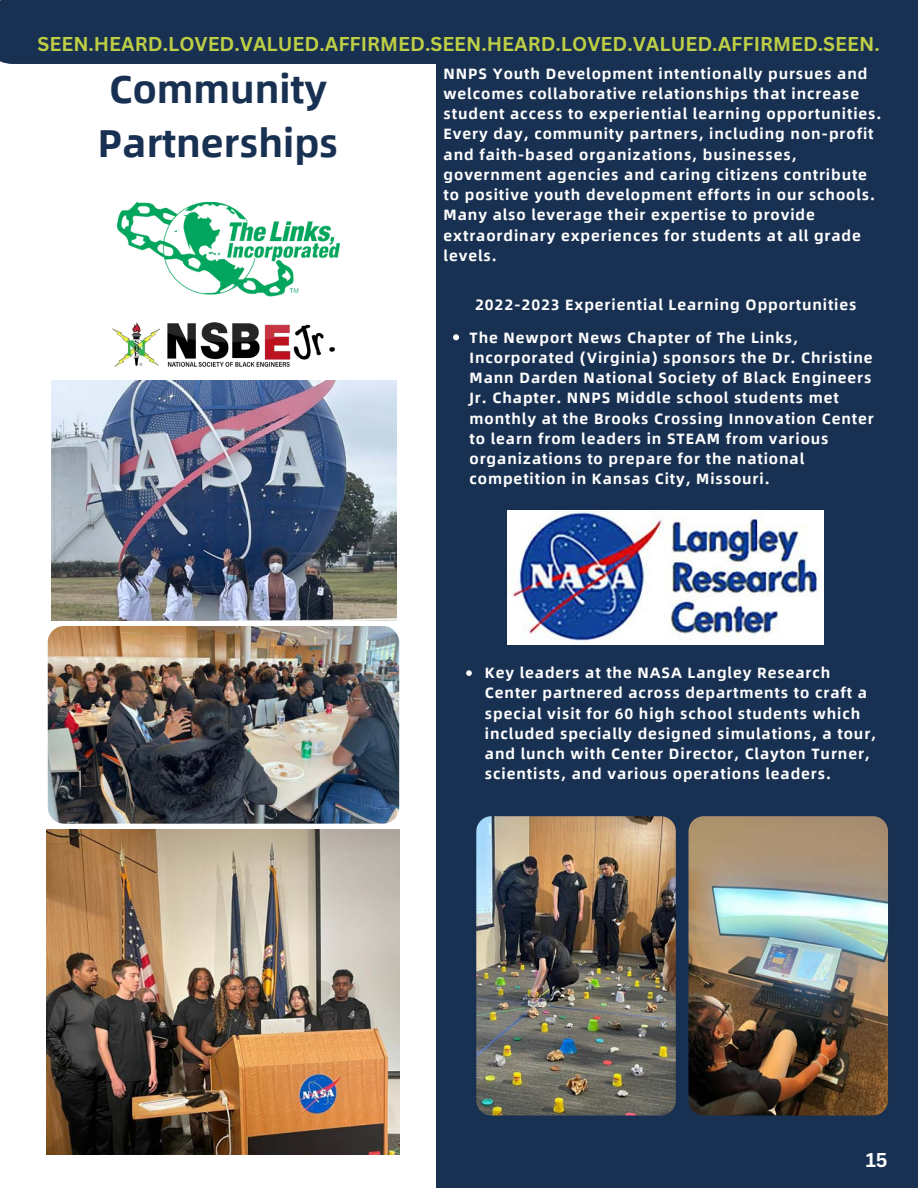
<style>
.page{position:relative;width:918px;height:1188px;background:#fff}
.page>*{position:absolute;margin:0;border:0;box-sizing:border-box;transform-origin:0 0}
.t1{font:700 38.85px/54px "Alibaba Sans";color:#183051}
.t2{font:700 19.5px "Canva Sans";color:#bece45}
.t3{font:700 19.5px "Canva Sans";color:#fff}
.t4{font:700 15px/20.2px "Alibaba Sans";letter-spacing:.06em;color:#fff}
</style>
<div class="page">
<div style="left:0;top:0;width:918px;height:64px;background:#183051"></div>
<div style="left:436px;top:64px;width:482px;height:1124px;background:#183051"></div>
<img style="left:117px;top:202px;width:223px;height:95px">
<img style="left:112px;top:322px;width:223px;height:45px">
<img style="left:51px;top:380px;width:346px;height:241px">
<img style="left:508px;top:510px;width:316px;height:134px">
<img style="left:48px;top:626px;width:351px;height:198px;border-radius:16px">
<img style="left:476px;top:816px;width:200px;height:299px;border-radius:15px">
<img style="left:688px;top:816px;width:200px;height:299px;border-radius:15px">
<img style="left:47px;top:830px;width:352px;height:325px">
<svg style="left:453px;top:334px;width:6px;height:6px"></svg>
<svg style="left:466px;top:670px;width:6px;height:6px"></svg>
<p class="t2" style="left:38px;top:30px;width:844px">SEEN.HEARD.LOVED.VALUED.AFFIRMED.SEEN.HEARD.LOVED.VALUED.AFFIRMED.SEEN.</p>
<p class="t1" style="left:98px;top:60px;width:242px">Community<br>Partnerships</p>
<p class="t4" style="left:444px;top:62px;width:439px">NNPS Youth Development intentionally pursues and welcomes collaborative relationships that increase student access to experiential learning opportunities.<br>Every day, community partners, including non-profit and faith-based organizations, businesses, government agencies and caring citizens contribute to positive youth development efforts in our schools.<br>Many also leverage their expertise to provide extraordinary experiences for students at all grade levels.</p>
<p class="t4" style="left:475px;top:294px;width:383px">2022-2023 Experiential Learning Opportunities</p>
<p class="t4" style="left:470px;top:326px;width:406px">The Newport News Chapter of The Links, Incorporated (Virginia) sponsors the Dr. Christine Mann Darden National Society of Black Engineers Jr. Chapter. NNPS Middle school students met monthly at the Brooks Crossing Innovation Center to learn from leaders in STEAM from various organizations to prepare for the national competition in Kansas City, Missouri.</p>
<p class="t4" style="left:485px;top:662px;width:393px">Key leaders at the NASA Langley Research Center partnered across departments to craft a special visit for 60 high school students which included specially designed simulations, a tour, and lunch with Center Director, Clayton Turner, scientists, and various operations leaders.</p>
<p class="t3" style="left:866px;top:1146px;width:23px">15</p>
</div>
